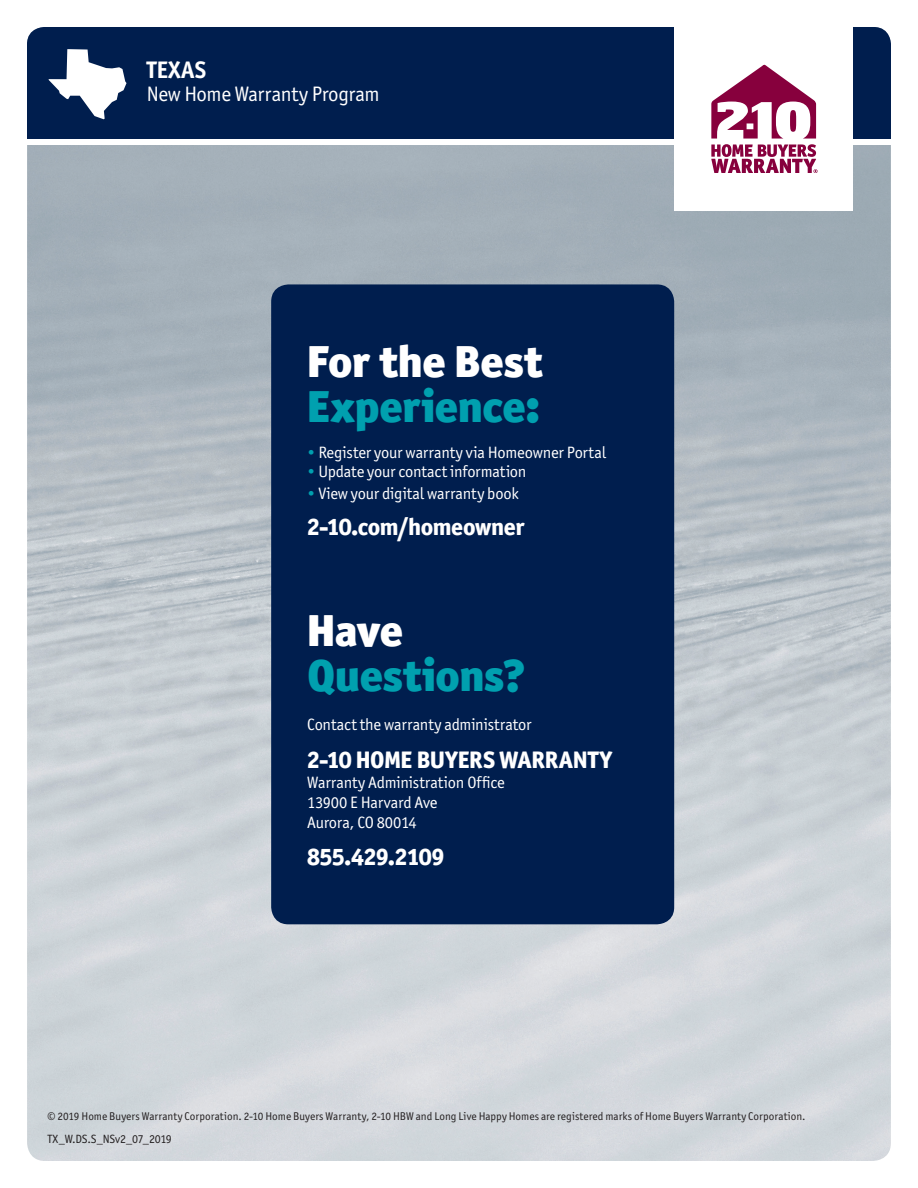
<style>
.page{position:relative;width:918px;height:1188px;background:#fff}
.page>*{position:absolute;margin:0;border:0;box-sizing:border-box;transform-origin:0 0}
.t1{font:900 45px/45px "Officina Sans ITC Std";letter-spacing:-.02em;color:#00a0af}
.t2{font:900 45px "Officina Sans ITC Std";color:#fff}
.t3{font:800 24px "Officina Sans ITC Std";letter-spacing:-.02em;color:#fff}
.t4{font:700 24px "Officina Sans ITC Std";letter-spacing:.01em;color:#fff}
.t5{font:21px "Officina Sans ITC Std";letter-spacing:-.02em;color:#fff}
.t6{font:16.5px "Officina Sans ITC Std";letter-spacing:-.01em;color:#fff}
.t7{font:12px "Officina Sans ITC Std";letter-spacing:-.02em;color:#231f20}
.t8{font:11.25px "Officina Sans ITC Std";color:#231f20}
.s1{color:#fff}
.s2{color:#00a0af}
</style>
<div class="page">
<img style="left:27px;top:145px;width:864px;height:1016px">
<div style="left:27px;top:27px;width:864px;height:112px;background:#001e4e"></div>
<div style="left:147px;top:61px;width:245px;height:45px;background:#001e4e"></div>
<div style="left:44px;top:43px;width:87px;height:82px;background:#001e4e"></div>
<svg style="left:48px;top:49px;width:79px;height:70px"></svg>
<div style="left:271px;top:284px;width:403px;height:640px;background:#001e4e;border-radius:17px"></div>
<div style="left:674px;top:26px;width:179px;height:184px;background:#fff"></div>
<svg style="left:711px;top:64px;width:107px;height:109px"></svg>
<p class="t4" style="left:147px;top:55px;width:61px">TEXAS</p>
<p class="t5" style="left:147px;top:82px;width:234px">New Home Warranty Program</p>
<p class="t1" style="left:307px;top:338px;width:237px"><span class="s1">For the Best<br></span>Experience:</p>
<p class="t6" style="left:307px;top:443px;width:300px"><span class="s2">•</span> Register your warranty via Homeowner Portal</p>
<p class="t6" style="left:307px;top:462px;width:221px"><span class="s2">•</span> Update your contact information</p>
<p class="t6" style="left:307px;top:484px;width:213px"><span class="s2">•</span> View your digital warranty book</p>
<p class="t3" style="left:307px;top:511px;width:219px">2-10.com/homeowner</p>
<p class="t2" style="left:307px;top:601px;width:98px">Have</p>
<p class="t1" style="left:307px;top:652px;width:220px">Questions?</p>
<p class="t6" style="left:307px;top:715px;width:226px">Contact the warranty administrator</p>
<p class="t3" style="left:307px;top:745px;width:307px">2-10 HOME BUYERS WARRANTY</p>
<p class="t6" style="left:307px;top:773px;width:199px">Warranty Administration Office</p>
<p class="t6" style="left:307px;top:793px;width:132px">13900 E Harvard Ave</p>
<p class="t6" style="left:307px;top:813px;width:111px">Aurora, CO 80014</p>
<p class="t3" style="left:307px;top:842px;width:139px">855.429.2109</p>
<p class="t8" style="left:48px;top:1110px;width:760px">© 2019 Home Buyers Warranty Corporation. 2-10 Home Buyers Warranty, 2-10 HBW and Long Live Happy Homes are registered marks of Home Buyers Warranty Corporation.</p>
<p class="t7" style="left:47px;top:1132px;width:126px">TX_W.DS.S_NSv2_07_2019</p>
</div>
